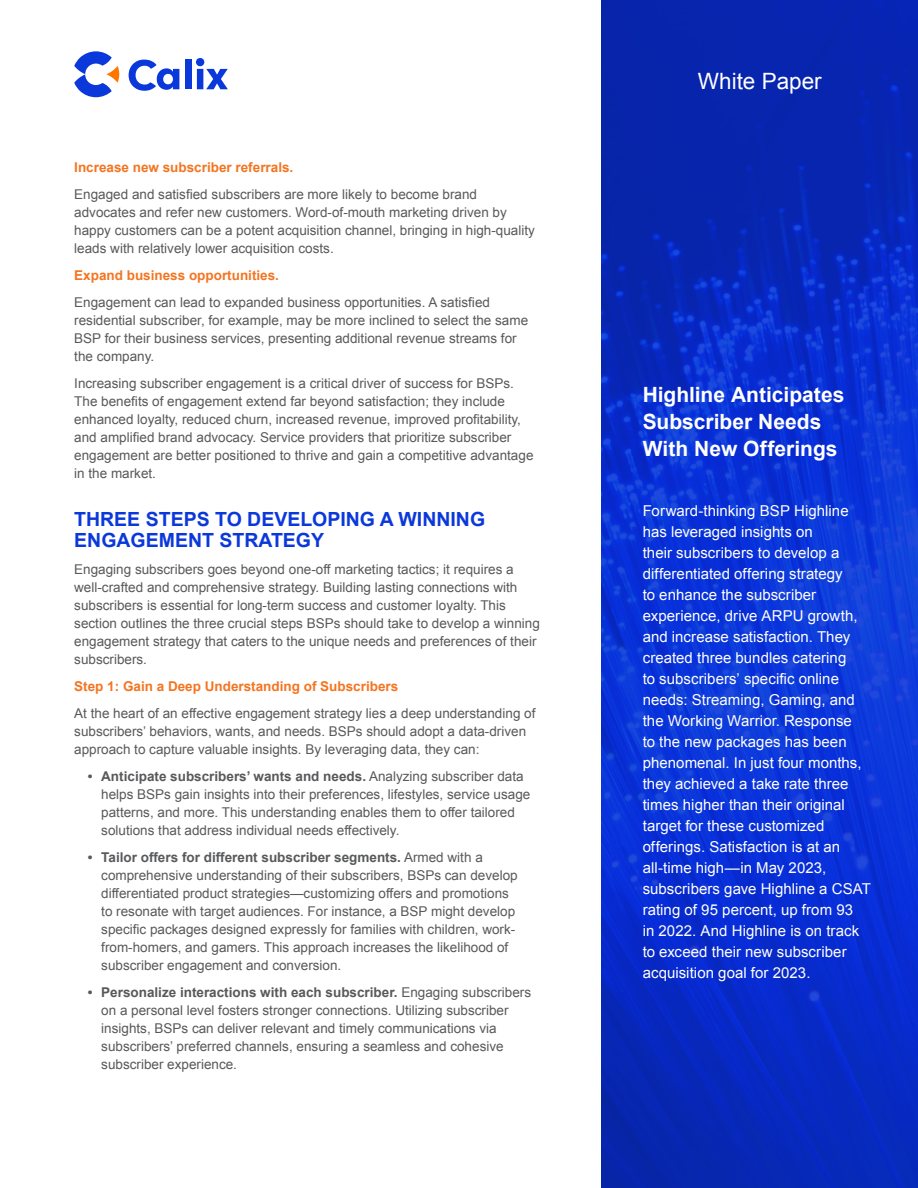
<style>
.page{position:relative;width:918px;height:1188px;background:#fff}
.page>*{position:absolute;margin:0;border:0;box-sizing:border-box;transform-origin:0 0}
.t1{font:22.5px "Arial";color:#fff}
.t2{font:700 21px/27px "Arial";color:#fff}
.t3{font:700 19.5px/21px "Arial";color:#0b38db}
.t4{font:15px/21px "Arial";letter-spacing:.005em;color:#fff}
.t5{font:13.5px/18px "Arial";color:#58595b}
.t6{font:700 13.5px "Arial";color:#f47521}
.s1{font-weight:700}
</style>
<div class="page">
<svg style="left:602px;top:0;width:316px;height:1188px;background:#092ec8"></svg>
<svg style="left:196px;top:58px;width:32px;height:31px"></svg>
<div style="left:185px;top:60px;width:6px;height:29px;background:#0b38db"></div>
<svg style="left:129px;top:60px;width:50px;height:31px"></svg>
<svg style="left:74px;top:51px;width:45px;height:46px"></svg>
<p class="t6" style="left:74px;top:158px;width:221px">Increase new subscriber referrals.</p>
<p class="t5" style="left:74px;top:185px;width:462px">Engaged and satisfied subscribers are more likely to become brand advocates and refer new customers. Word-of-mouth marketing driven by happy customers can be a potent acquisition channel, bringing in high-quality leads with relatively lower acquisition costs.</p>
<p class="t6" style="left:74px;top:266px;width:206px">Expand business opportunities.</p>
<p class="t5" style="left:74px;top:293px;width:455px">Engagement can lead to expanded business opportunities. A satisfied residential subscriber, for example, may be more inclined to select the same BSP for their business services, presenting additional revenue streams for the company.</p>
<p class="t5" style="left:74px;top:374px;width:461px">Increasing subscriber engagement is a critical driver of success for BSPs.<br>The benefits of engagement extend far beyond satisfaction; they include enhanced loyalty, reduced churn, increased revenue, improved profitability, and amplified brand advocacy. Service providers that prioritize subscriber engagement are better positioned to thrive and gain a competitive advantage in the market.</p>
<h3 class="t3" style="left:74px;top:509px;width:412px">THREE STEPS TO DEVELOPING A WINNING<br>ENGAGEMENT STRATEGY</h3>
<p class="t5" style="left:74px;top:560px;width:467px">Engaging subscribers goes beyond one-off marketing tactics; it requires a well-crafted and comprehensive strategy. Building lasting connections with subscribers is essential for long-term success and customer loyalty. This section outlines the three crucial steps BSPs should take to develop a winning engagement strategy that caters to the unique needs and preferences of their subscribers.</p>
<p class="t6" style="left:74px;top:677px;width:326px">Step 1: Gain a Deep Understanding of Subscribers</p>
<p class="t5" style="left:74px;top:704px;width:463px">At the heart of an effective engagement strategy lies a deep understanding of subscribers’ behaviors, wants, and needs. BSPs should adopt a data-driven approach to capture valuable insights. By leveraging data, they can:</p>
<p class="t5" style="left:101px;top:767px;width:431px;text-indent:-14px"><span class="s1">• Anticipate subscribers’ wants and needs.</span> Analyzing subscriber data helps BSPs gain insights into their preferences, lifestyles, service usage patterns, and more. This understanding enables them to offer tailored solutions that address individual needs effectively.</p>
<p class="t5" style="left:101px;top:848px;width:418px;text-indent:-14px"><span class="s1">• Tailor offers for different subscriber segments.</span> Armed with a comprehensive understanding of their subscribers, BSPs can develop differentiated product strategies—customizing offers and promotions to resonate with target audiences. For instance, a BSP might develop specific packages designed expressly for families with children, work&shy;from-homers, and gamers. This approach increases the likelihood of subscriber engagement and conversion.</p>
<p class="t5" style="left:101px;top:983px;width:431px;text-indent:-14px"><span class="s1">• Personalize interactions with each subscriber.</span> Engaging subscribers on a personal level fosters stronger connections. Utilizing subscriber insights, BSPs can deliver relevant and timely communications via subscribers’ preferred channels, ensuring a seamless and cohesive subscriber experience.</p>
<h1 class="t1" style="left:698px;top:66px;width:125px">White Paper</h1>
<h2 class="t2" style="left:643px;top:382px;width:203px">Highline Anticipates<br>Subscriber Needs<br>With New Offerings</h2>
<p class="t4" style="left:643px;top:501px;width:230px">Forward-thinking BSP Highline has leveraged insights on<br>their subscribers to develop a differentiated offering strategy<br>to enhance the subscriber experience, drive ARPU growth, and increase satisfaction. They created three bundles catering<br>to subscribers’ specific online needs: Streaming, Gaming, and the Working Warrior. Response<br>to the new packages has been phenomenal. In just four months, they achieved a take rate three times higher than their original target for these customized offerings. Satisfaction is at an all-time high—in May 2023, subscribers gave Highline a CSAT rating of 95 percent, up from 93<br>in 2022. And Highline is on track to exceed their new subscriber acquisition goal for 2023.</p>
</div>
